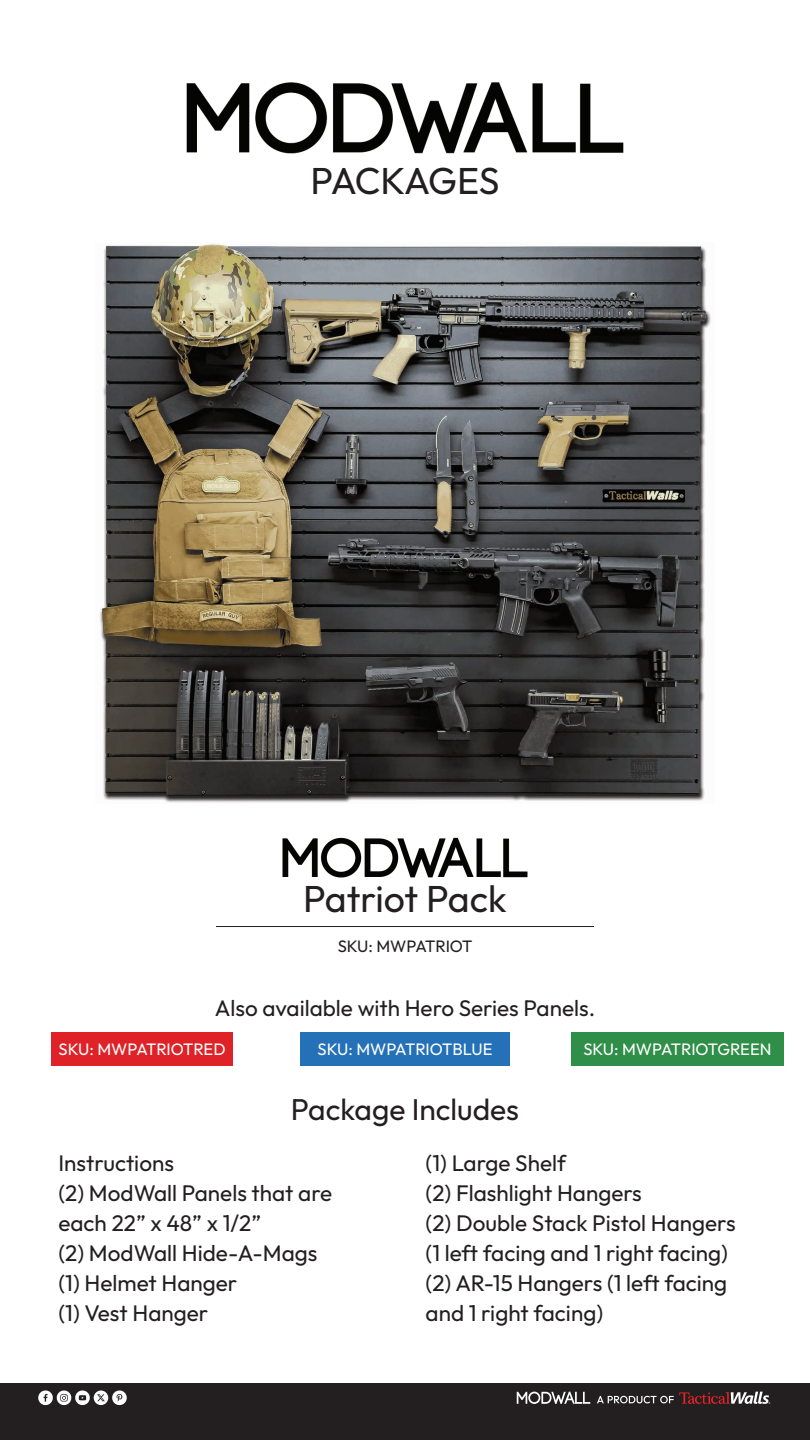
<style>
.page{position:relative;width:810px;height:1440px;background:#fff}
.page>*{position:absolute;margin:0;border:0;box-sizing:border-box;transform-origin:0 0}
.t1{font:37.5px "Outfit";letter-spacing:-.015em;color:#231f20}
.t2{font:37.5px "Outfit";letter-spacing:-.04em;color:#231f20}
.t3{font:30px "Outfit";color:#231f20}
.t4{font:22.5px/30px "Outfit";color:#231f20}
.t5{font:16.5px "Outfit";color:#fff}
.t6{font:16.5px "Outfit";letter-spacing:-.005em;color:#231f20}
</style>
<div class="page">
<div style="left:0;top:1384px;width:810px;height:56px;background:#231f20"></div>
<svg style="left:517px;top:1392px;width:73px;height:12px"></svg>
<svg style="left:597px;top:1392px;width:173px;height:12px"></svg>
<svg style="left:38px;top:1391px;width:89px;height:14px"></svg>
<div style="left:52px;top:1033px;width:181px;height:33px;background:#de2227"></div>
<div style="left:300px;top:1033px;width:210px;height:33px;background:#2471b8"></div>
<div style="left:571px;top:1033px;width:213px;height:33px;background:#2f8e48"></div>
<img style="left:186px;top:82px;width:438px;height:72px">
<hr style="left:216px;top:926px;width:378px;height:1px;background:#231f20">
<img style="left:282px;top:837px;width:246px;height:41px">
<img style="left:100px;top:243px;width:611px;height:560px">
<h1 class="t2" style="left:310px;top:157px;width:191px">PACKAGES</h1>
<h1 class="t1" style="left:303px;top:875px;width:205px">Patriot Pack</h1>
<p class="t6" style="left:338px;top:935px;width:136px">SKU: MWPATRIOT</p>
<p class="t4" style="left:215px;top:994px;width:382px">Also available with Hero Series Panels.</p>
<p class="t5" style="left:59px;top:1038px;width:168px">SKU: MWPATRIOTRED</p>
<p class="t5" style="left:318px;top:1038px;width:176px">SKU: MWPATRIOTBLUE</p>
<p class="t5" style="left:583px;top:1038px;width:190px">SKU: MWPATRIOTGREEN</p>
<h2 class="t3" style="left:291px;top:1090px;width:230px">Package Includes</h2>
<p class="t4" style="left:58px;top:1149px;width:275px">Instructions<br>(2) ModWall Panels that are each 22” x 48” x 1/2”<br>(2) ModWall Hide-A-Mags (1) Helmet Hanger<br>(1) Vest Hanger</p>
<p class="t4" style="left:426px;top:1149px;width:312px">(1) Large Shelf<br>(2) Flashlight Hangers<br>(2) Double Stack Pistol Hangers (1 left facing and 1 right facing) (2) AR-15 Hangers (1 left facing and 1 right facing)</p>
</div>
